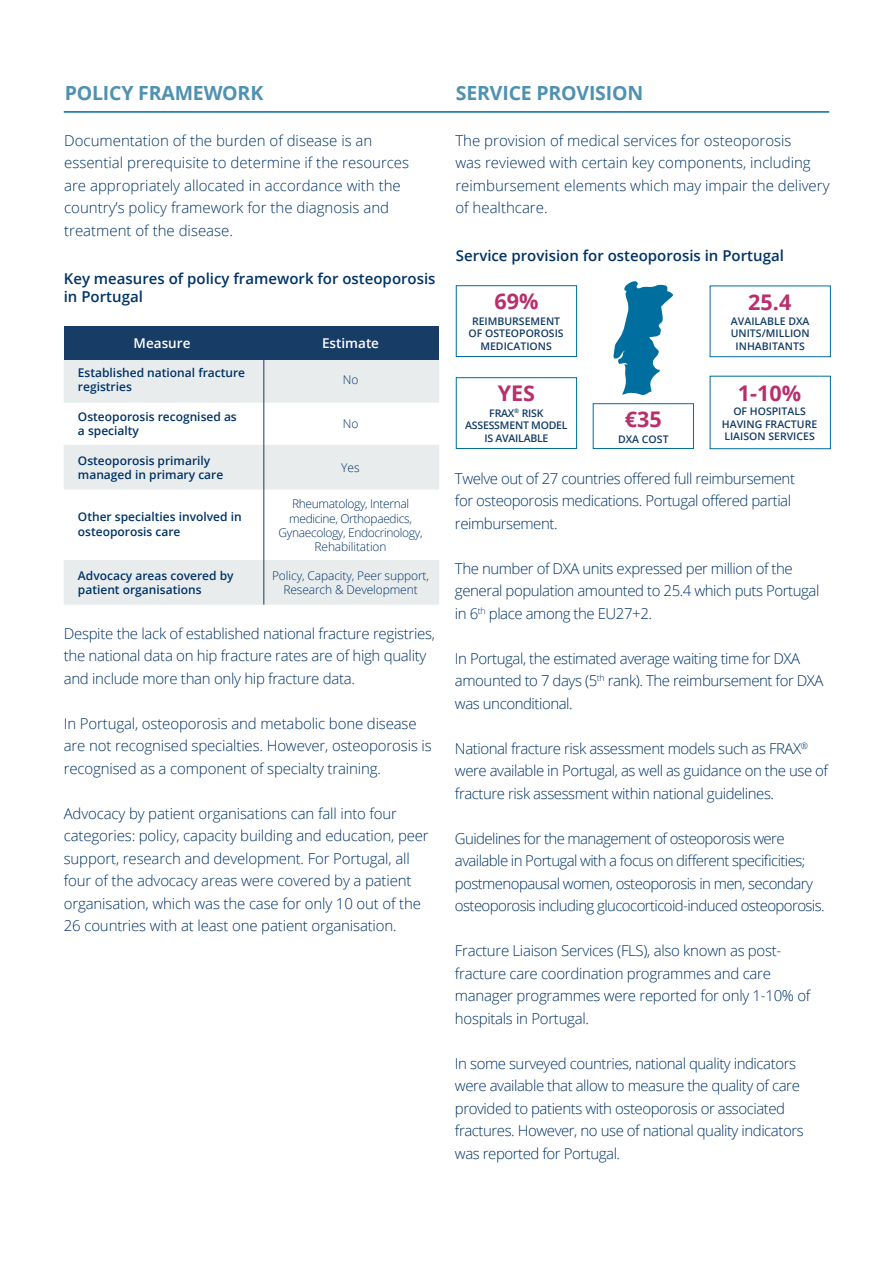
<style>
.page{position:relative;width:893px;height:1263px;background:#fff}
.page>*{position:absolute;margin:0;border:0;box-sizing:border-box;transform-origin:0 0}
.t1{font:700 21.6px "Open Sans";color:#b92e6b}
.Text{font:700 19.5px "Open Sans";letter-spacing:-.01em;color:#4f91b2}
.t2{font:300 15px/22.5px "Open Sans";letter-spacing:-.02em;color:#036}
.t3{font:300 15px/22.5px "Open Sans";color:#036}
.t4{font:300 15px/22.5px "Open Sans";letter-spacing:-.04em;color:#036}
.t5{font:600 15px/18px "Open Sans";color:#036}
.t6{font:600 13.5px "Open Sans";color:#fff}
.t7{font:600 12px/14.4px "Open Sans";color:#036}
.t8{font:300 12px/14.4px "Open Sans";letter-spacing:-.03em;color:#036}
.t9{font:300 12px/14.4px "Open Sans";letter-spacing:-.01em;color:#036;text-align:center}
.t10{font:600 10.5px/12.6px "Open Sans";color:#123b66;text-align:center}
.t11{font:600 10.5px/12.6px "Open Sans";letter-spacing:-.02em;color:#123b66;text-align:center}
</style>
<div class="page">
<div style="left:64px;top:560px;width:375px;height:45px;background:#e8eced"></div>
<div style="left:64px;top:359px;width:375px;height:43px;background:#e8eced"></div>
<div style="left:64px;top:445px;width:375px;height:44px;background:#e8eced"></div>
<div style="left:64px;top:326px;width:375px;height:34px;background:#173c66"></div>
<hr style="left:263px;top:342px;width:1px;height:263px;background:#173c66">
<div style="left:456px;top:285px;width:121px;height:72px;border:1px solid #006d9e"></div>
<div style="left:593px;top:403px;width:101px;height:46px;border:1px solid #006d9e"></div>
<div style="left:456px;top:377px;width:121px;height:72px;border:1px solid #006d9e"></div>
<div style="left:710px;top:376px;width:121px;height:73px;border:1px solid #006d9e"></div>
<div style="left:710px;top:286px;width:121px;height:71px;border:1px solid #006d9e"></div>
<hr style="left:64px;top:111px;width:765px;height:2px;background:#006d9e">
<svg style="left:613px;top:281px;width:60px;height:114px"></svg>
<p class="Text" style="left:65px;top:79px;width:200px">POLICY FRAMEWORK</p>
<p class="t3" style="left:64px;top:129px;width:346px">Documentation of the burden of disease is an essential prerequisite to determine if the resources are appropriately allocated in accordance with the country’s policy framework for the diagnosis and treatment of the disease.</p>
<p class="t5" style="left:64px;top:270px;width:373px">Key measures of policy framework for osteoporosis in Portugal</p>
<p class="t6" style="left:134px;top:334px;width:58px">Measure</p>
<p class="t6" style="left:322px;top:334px;width:58px">Estimate</p>
<p class="t7" style="left:78px;top:365px;width:169px">Established national fracture registries</p>
<p class="t8" style="left:343px;top:372px;width:17px">No</p>
<p class="t7" style="left:78px;top:409px;width:160px">Osteoporosis recognised as a specialty</p>
<p class="t8" style="left:343px;top:416px;width:17px">No</p>
<p class="t8" style="left:341px;top:460px;width:20px">Yes</p>
<p class="t8" style="left:289px;top:496px;width:124px">Rheumatology, Internal medicine, Orthopaedics,</p>
<p class="t8" style="left:279px;top:525px;width:145px">Gynaecology, Endocrinology,</p>
<p class="t9" style="left:315px;top:540px;width:74px">Rehabilitation</p>
<p class="t9" style="left:272px;top:568px;width:158px">Policy, Capacity, Peer support,<br>Research &amp; Development</p>
<p class="t7" style="left:78px;top:453px;width:147px">Osteoporosis primarily managed in primary care</p>
<p class="t7" style="left:78px;top:509px;width:165px">Other specialties involved in osteoporosis care</p>
<p class="t7" style="left:78px;top:568px;width:157px">Advocacy areas covered by patient organisations</p>
<p class="t2" style="left:64px;top:622px;width:373px">Despite the lack of established national fracture registries, the national data on hip fracture rates are of high quality and include more than only hip fracture data.</p>
<p class="t2" style="left:64px;top:712px;width:370px">In Portugal, osteoporosis and metabolic bone disease are not recognised specialties. However, osteoporosis is recognised as a component of specialty training.</p>
<p class="t2" style="left:64px;top:802px;width:366px">Advocacy by patient organisations can fall into four categories: policy, capacity building and education, peer support, research and development. For Portugal, all four of the advocacy areas were covered by a patient organisation, which was the case for only 10 out of the 26 countries with at least one patient organisation.</p>
<p class="Text" style="left:456px;top:79px;width:189px">SERVICE PROVISION</p>
<p class="t3" style="left:455px;top:129px;width:376px">The provision of medical services for osteoporosis<br>was reviewed with certain key components, including reimbursement elements which may impair the delivery of healthcare.</p>
<p class="t5" style="left:456px;top:246px;width:329px">Service provision for osteoporosis in Portugal</p>
<p class="t1" style="left:494px;top:286px;width:46px">69%</p>
<p class="t1" style="left:748px;top:287px;width:45px">25.4</p>
<p class="t10" style="left:469px;top:314px;width:97px">REIMBURSEMENT<br>OF OSTEOPOROSIS<br>MEDICATIONS</p>
<p class="t10" style="left:731px;top:314px;width:80px">AVAILABLE DXA</p>
<p class="t10" style="left:731px;top:327px;width:80px">UNITS/MILLION<br>INHABITANTS</p>
<p class="t1" style="left:498px;top:378px;width:39px">YES</p>
<p class="t11" style="left:465px;top:406px;width:104px">FRAX<sup>®</sup> RISK<br>ASSESSMENT MODEL<br>IS AVAILABLE</p>
<p class="t1" style="left:625px;top:404px;width:38px">€35</p>
<p class="t10" style="left:618px;top:432px;width:52px">DXA COST</p>
<p class="t1" style="left:738px;top:378px;width:65px">1-10%</p>
<p class="t10" style="left:722px;top:405px;width:97px">OF HOSPITALS<br>HAVING FRACTURE<br>LIAISON SERVICES</p>
<p class="t2" style="left:455px;top:467px;width:342px">Twelve out of 27 countries offered full reimbursement for osteoporosis medications. Portugal offered partial reimbursement.</p>
<p class="t2" style="left:455px;top:557px;width:366px">The number of DXA units expressed per million of the general population amounted to 25.4 which puts Portugal in 6<sup>th</sup> place among the EU27+2.</p>
<p class="t2" style="left:455px;top:647px;width:370px">In Portugal, the estimated average waiting time for DXA amounted to 7 days (5<sup>th</sup> rank). The reimbursement for DXA was unconditional.</p>
<p class="t2" style="left:455px;top:737px;width:375px">National fracture risk assessment models such as FRAX<sup>® </sup>were available in Portugal, as well as guidance on the use of fracture risk assessment within national guidelines.</p>
<p class="t4" style="left:455px;top:827px;width:371px">Guidelines for the management of osteoporosis were available in Portugal with a focus on different specificities; postmenopausal women, osteoporosis in men, secondary osteoporosis including glucocorticoid-induced osteoporosis.</p>
<p class="t2" style="left:455px;top:939px;width:357px">Fracture Liaison Services (FLS), also known as post&shy;fracture care coordination programmes and care manager programmes were reported for only 1-10% of hospitals in Portugal.</p>
<p class="t2" style="left:455px;top:1052px;width:350px">In some surveyed countries, national quality indicators were available that allow to measure the quality of care provided to patients with osteoporosis or associated fractures. However, no use of national quality indicators was reported for Portugal.</p>
</div>
